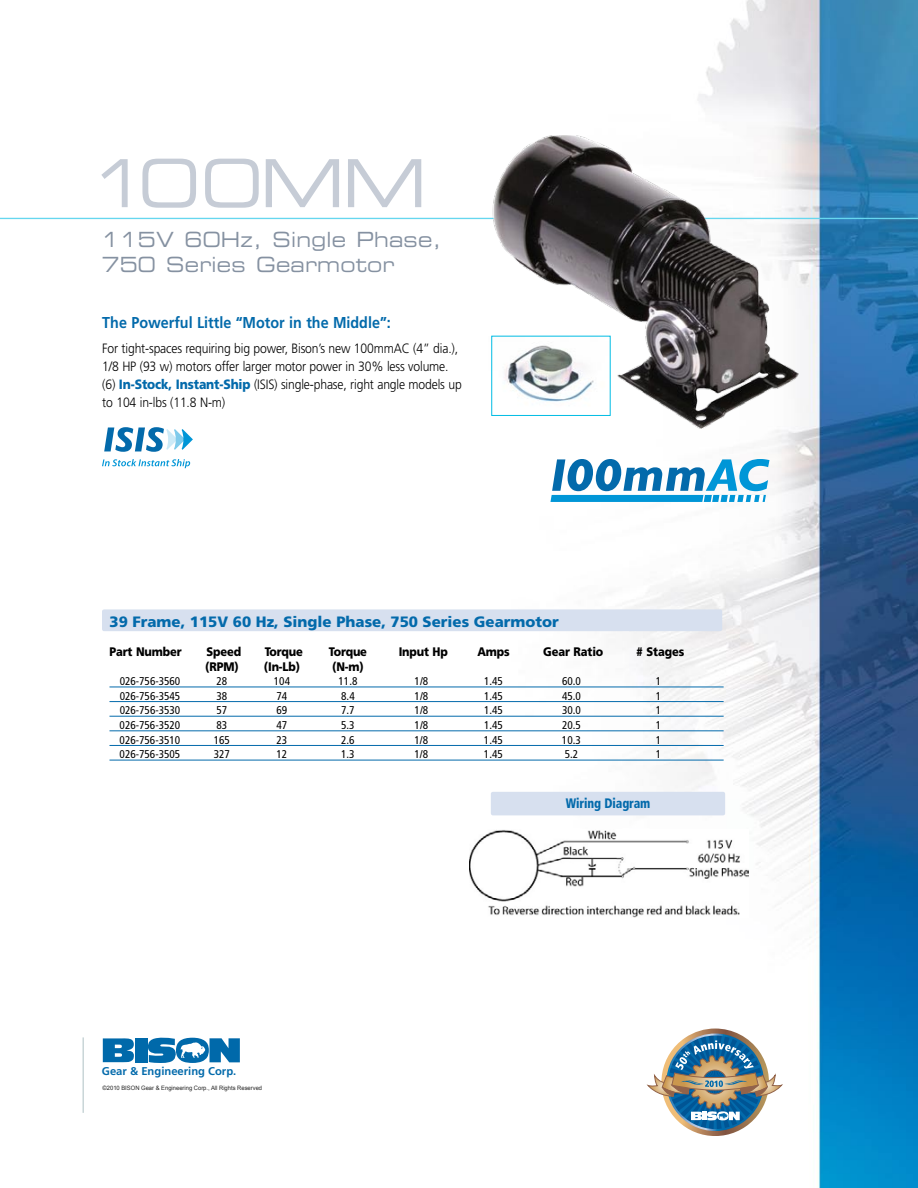
<style>
.page{position:relative;width:918px;height:1188px;background:#fff}
.page>*{position:absolute;margin:0;border:0;box-sizing:border-box;transform-origin:0 0}
.t1{font:66.3px "Eurostile Extended Two";letter-spacing:-.04em;color:#c6ccd6;scale:.96 1}
.t2{font:21px/24.5px "Eurostile Extended Two";letter-spacing:.015em;color:#8591a1;scale:.89 1}
.t3{font:700 15.75px "Frutiger";color:#036aab;scale:.91 1}
.t4{font:900 15px "Frutiger";color:#036aab}
.t5{font:900 condensed 13.8px "Frutiger";letter-spacing:-.005em;color:#036aab;scale:.89 1}
.t6{font:300 13.5px/18px "Frutiger";letter-spacing:-.01em;color:#000;scale:.9 1}
.t7{font:900 12.3px "Frutiger";letter-spacing:-.01em;color:#000;scale:.9 1}
.t8{font:condensed 11.25px "Frutiger";color:#000}
.t9{font:700 11.25px "Frutiger";color:#036aab}
.t10{font:6px "Arial";color:#242424}
.s1{font-weight:900;color:#036aab}
</style>
<div class="page">
<img style="left:284px;top:0;width:634px;height:1188px">
<hr style="left:0;top:218px;width:918px;height:1px;background:#66d7ef">
<img style="left:490px;top:135px;width:323px;height:293px">
<svg style="left:550px;top:459px;width:220px;height:43px"></svg>
<div style="left:491px;top:792px;width:234px;height:23px;background:#d7e0ef;border-radius:2px"></div>
<img style="left:469px;top:830px;width:280px;height:87px">
<div style="left:102px;top:609px;width:620px;height:22px;background:#d7e0ef;border-radius:2px"></div>
<hr style="left:110px;top:687px;width:614px;height:1px;background:#036aab">
<hr style="left:110px;top:701px;width:614px;height:1px;background:#036aab">
<hr style="left:110px;top:716px;width:614px;height:1px;background:#036aab">
<hr style="left:110px;top:731px;width:614px;height:1px;background:#036aab">
<hr style="left:110px;top:745px;width:614px;height:1px;background:#036aab">
<hr style="left:110px;top:760px;width:614px;height:1px;background:#036aab">
<svg style="left:102px;top:459px;width:88px;height:9px"></svg>
<svg style="left:104px;top:427px;width:89px;height:25px"></svg>
<svg style="left:103px;top:1038px;width:31px;height:24px"></svg>
<div style="left:135px;top:1038px;width:12px;height:24px;background:#0069aa"></div>
<svg style="left:147px;top:1037px;width:93px;height:26px"></svg>
<hr style="left:83px;top:1037px;width:1px;height:76px;background:#c3d1d3">
<img style="left:489px;top:336px;width:120px;height:80px">
<div style="left:491px;top:336px;width:120px;height:80px;border:1px solid #00bce4"></div>
<svg style="left:648px;top:1025px;width:134px;height:118px"></svg>
<h1 class="t1" style="left:89px;top:138px;width:353px">100MM</h1>
<h2 class="t2" style="left:102px;top:227px;width:384px">115V 60Hz, Single Phase,<br>750 Series Gearmotor</h2>
<p class="t3" style="left:102px;top:313px;width:319px">The Powerful Little “Motor in the Middle”:</p>
<p class="t6" style="left:102px;top:339px;width:401px">For tight-spaces requiring big power, Bison’s new 100mmAC (4” dia.), 1/8 HP (93 w) motors offer larger motor power in 30% less volume. (6) <span class="s1">In-Stock, Instant-Ship</span> (ISIS) single-phase, right angle models up to 104 in-lbs (11.8 N-m)</p>
<p class="t4" style="left:110px;top:613px;width:451px">39 Frame, 115V 60 Hz, Single Phase, 750 Series Gearmotor</p>
<p class="t7" style="left:110px;top:644px;width:82px">Part Number</p>
<p class="t7" style="left:206px;top:644px;width:40px">Speed</p>
<p class="t7" style="left:265px;top:644px;width:44px">Torque</p>
<p class="t7" style="left:329px;top:644px;width:44px">Torque</p>
<p class="t7" style="left:399px;top:644px;width:56px">Input Hp</p>
<p class="t7" style="left:477px;top:644px;width:38px">Amps</p>
<p class="t7" style="left:543px;top:644px;width:68px">Gear Ratio</p>
<p class="t7" style="left:636px;top:644px;width:55px"># Stages</p>
<p class="t7" style="left:205px;top:659px;width:39px">(RPM)</p>
<p class="t7" style="left:264px;top:659px;width:42px">(In-Lb)</p>
<p class="t7" style="left:332px;top:659px;width:37px">(N-m)</p>
<p class="t8" style="left:120px;top:675px;width:62px">026-756-3560</p>
<p class="t8" style="left:217px;top:675px;width:12px">28</p>
<p class="t8" style="left:274px;top:675px;width:18px">104</p>
<p class="t8" style="left:339px;top:675px;width:20px">11.8</p>
<p class="t8" style="left:415px;top:675px;width:15px">1/8</p>
<p class="t8" style="left:484px;top:675px;width:20px">1.45</p>
<p class="t8" style="left:562px;top:675px;width:20px">60.0</p>
<p class="t8" style="left:656px;top:675px;width:7px">1</p>
<p class="t8" style="left:120px;top:689px;width:62px">026-756-3545</p>
<p class="t8" style="left:217px;top:689px;width:12px">38</p>
<p class="t8" style="left:277px;top:689px;width:12px">74</p>
<p class="t8" style="left:341px;top:689px;width:15px">8.4</p>
<p class="t8" style="left:415px;top:689px;width:15px">1/8</p>
<p class="t8" style="left:484px;top:689px;width:20px">1.45</p>
<p class="t8" style="left:562px;top:689px;width:20px">45.0</p>
<p class="t8" style="left:656px;top:689px;width:7px">1</p>
<p class="t8" style="left:120px;top:704px;width:62px">026-756-3530</p>
<p class="t8" style="left:217px;top:704px;width:12px">57</p>
<p class="t8" style="left:277px;top:704px;width:12px">69</p>
<p class="t8" style="left:341px;top:704px;width:15px">7.7</p>
<p class="t8" style="left:415px;top:704px;width:15px">1/8</p>
<p class="t8" style="left:484px;top:704px;width:20px">1.45</p>
<p class="t8" style="left:562px;top:704px;width:20px">30.0</p>
<p class="t8" style="left:656px;top:704px;width:7px">1</p>
<p class="t8" style="left:120px;top:719px;width:62px">026-756-3520</p>
<p class="t8" style="left:217px;top:719px;width:12px">83</p>
<p class="t8" style="left:277px;top:719px;width:12px">47</p>
<p class="t8" style="left:341px;top:719px;width:15px">5.3</p>
<p class="t8" style="left:415px;top:719px;width:15px">1/8</p>
<p class="t8" style="left:484px;top:719px;width:20px">1.45</p>
<p class="t8" style="left:562px;top:719px;width:20px">20.5</p>
<p class="t8" style="left:656px;top:719px;width:7px">1</p>
<p class="t8" style="left:120px;top:733px;width:62px">026-756-3510</p>
<p class="t8" style="left:214px;top:733px;width:18px">165</p>
<p class="t8" style="left:277px;top:733px;width:12px">23</p>
<p class="t8" style="left:341px;top:733px;width:15px">2.6</p>
<p class="t8" style="left:415px;top:733px;width:15px">1/8</p>
<p class="t8" style="left:484px;top:733px;width:20px">1.45</p>
<p class="t8" style="left:562px;top:733px;width:20px">10.3</p>
<p class="t8" style="left:656px;top:733px;width:7px">1</p>
<p class="t8" style="left:120px;top:748px;width:62px">026-756-3505</p>
<p class="t8" style="left:214px;top:748px;width:18px">327</p>
<p class="t8" style="left:277px;top:748px;width:12px">12</p>
<p class="t8" style="left:341px;top:748px;width:15px">1.3</p>
<p class="t8" style="left:415px;top:748px;width:15px">1/8</p>
<p class="t8" style="left:484px;top:748px;width:20px">1.45</p>
<p class="t8" style="left:565px;top:748px;width:15px">5.2</p>
<p class="t8" style="left:656px;top:748px;width:7px">1</p>
<p class="t9" style="left:102px;top:1065px;width:136px">Gear &amp; Engineering Corp.</p>
<p class="t10" style="left:103px;top:1084px;width:161px">©2010 BISON Gear &amp; Engineering Corp., All Rights Reserved</p>
<p class="t5" style="left:566px;top:795px;width:97px">Wiring Diagram</p>
</div>
